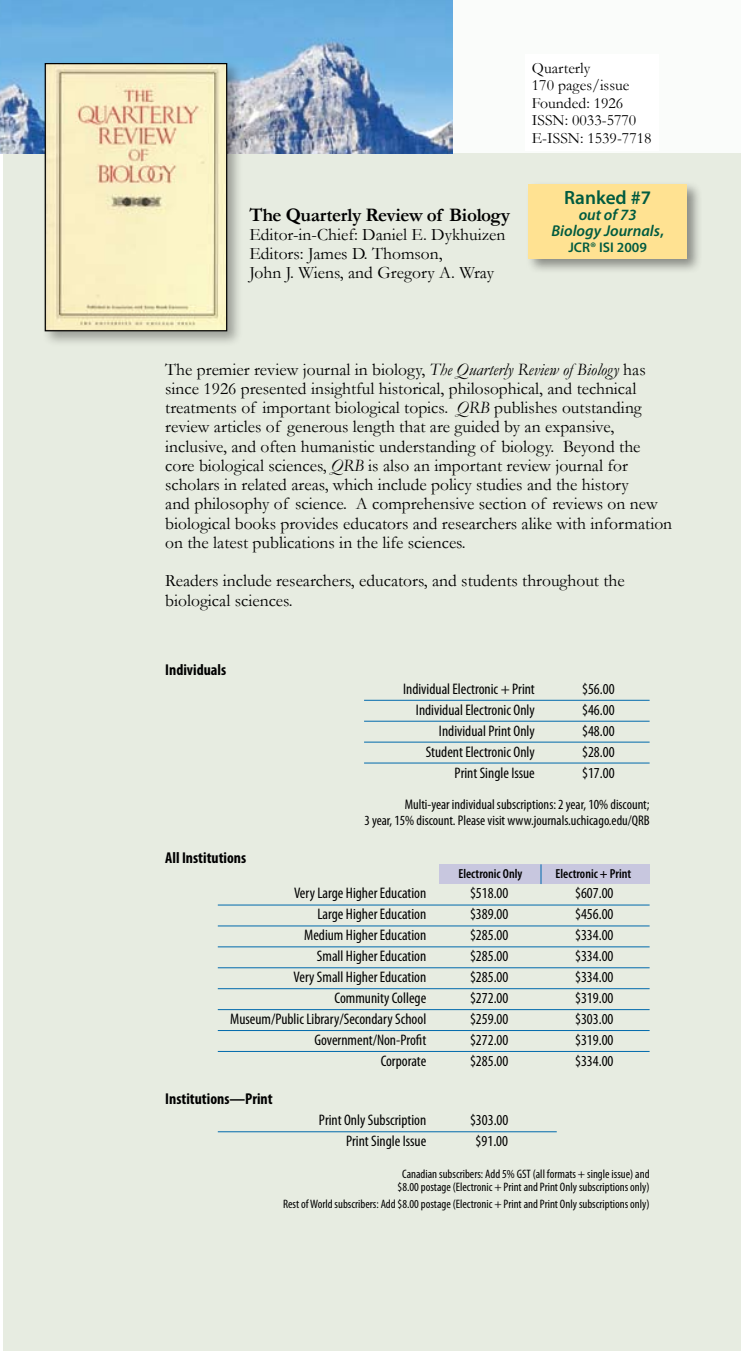
<style>
.page{position:relative;width:741px;height:1351px;background:#fff}
.page>*{position:absolute;margin:0;border:0;box-sizing:border-box;transform-origin:0 0}
.t1{font:700 19.25px "Garamond";letter-spacing:-.02em;color:#000}
.t2{font:600 19.25px "Myriad Pro";color:#005b40}
.t3{font:17.5px/19.2px "Garamond";color:#000}
.t4{font:15.75px/17.5px "Garamond";color:#000}
.t5{font:700 condensed 15.75px "Myriad Pro";color:#000}
.t6{font:italic 600 15.75px/15.8px "Myriad Pro";color:#005b40;text-align:center}
.t7{font:condensed 15.4px "Myriad Pro";color:#000}
.t8{font:condensed 14px/15.8px "Myriad Pro";color:#000;text-align:right}
.t9{font:600 14px "Myriad Pro";color:#005b40}
.t10{font:600 condensed 13.12px "Myriad Pro";color:#000}
.t11{font:condensed 12.25px/13.1px "Myriad Pro";color:#000;text-align:center}
.s1{font-style:normal}
.s2{font-style:italic}
</style>
<div class="page">
<div style="left:3px;top:0;width:737px;height:1351px;background:#e7ece1"></div>
<img style="left:0;top:0;width:452px;height:153px">
<div style="left:453px;top:0;width:287px;height:153px;background:#fff"></div>
<div style="left:42px;top:60px;width:209px;height:295px;background:#000;opacity:.32"></div>
<img style="left:47px;top:65px;width:178px;height:264px">
<div style="left:45px;top:63px;width:182px;height:268px;border:1px solid #000"></div>
<div style="left:525px;top:181px;width:184px;height:101px;background:#000;opacity:.41"></div>
<div style="left:528px;top:184px;width:158px;height:75px;background:#ffe292"></div>
<hr style="left:364px;top:700px;width:285px;height:1px;background:#0069ac">
<hr style="left:364px;top:721px;width:285px;height:1px;background:#0069ac">
<hr style="left:364px;top:742px;width:285px;height:1px;background:#0069ac">
<hr style="left:364px;top:763px;width:285px;height:1px;background:#0069ac">
<hr style="left:218px;top:905px;width:431px;height:1px;background:#0069ac">
<hr style="left:218px;top:926px;width:431px;height:1px;background:#0069ac">
<hr style="left:218px;top:947px;width:431px;height:1px;background:#0069ac">
<hr style="left:218px;top:967px;width:431px;height:1px;background:#0069ac">
<hr style="left:218px;top:988px;width:431px;height:1px;background:#0069ac">
<hr style="left:218px;top:1009px;width:431px;height:1px;background:#0069ac">
<hr style="left:218px;top:1030px;width:431px;height:1px;background:#0069ac">
<hr style="left:218px;top:1051px;width:431px;height:1px;background:#0069ac">
<hr style="left:218px;top:1131px;width:338px;height:1px;background:#0069ac">
<div style="left:439px;top:864px;width:210px;height:20px;background:#c8c7df"></div>
<svg style="left:540px;top:864px;width:1px;height:20px"></svg>
<p class="t1" style="left:249px;top:203px;width:262px">The Quarterly Review of Biology</p>
<p class="t3" style="left:249px;top:224px;width:257px">Editor-in-Chief: Daniel E. Dykhuizen<br>Editors: James D. Thomson,<br>John J. Wiens, and Gregory A. Wray</p>
<p class="t4" style="left:531px;top:59px;width:121px">Quarterly<br>170 pages/issue<br>Founded: 1926<br>ISSN: 0033-5770<br>E-ISSN: 1539-7718</p>
<p class="t2" style="left:563px;top:186px;width:89px">Ranked #7</p>
<p class="t6" style="left:551px;top:207px;width:114px">out of 73<br>Biology Journals<span class="s1">,</span></p>
<p class="t9" style="left:568px;top:238px;width:80px">JCR® ISI 2009</p>
<p class="t3" style="left:165px;top:359px;width:508px">The premier review journal in biology, <span class="s2">The Quarterly Review of Biology</span> has since 1926 presented insightful historical, philosophical, and technical treatments of important biological topics. <span class="s2">QRB</span> publishes outstanding review articles of generous length that are guided by an expansive, inclusive, and often humanistic understanding of biology. Beyond the core biological sciences, <span class="s2">QRB</span> is also an important review journal for scholars in related areas, which include policy studies and the history<br>and philosophy of science. A comprehensive section of reviews on new biological books provides educators and researchers alike with information on the latest publications in the life sciences.</p>
<p class="t3" style="left:165px;top:571px;width:461px">Readers include researchers, educators, and students throughout the biological sciences.</p>
<p class="t5" style="left:165px;top:660px;width:62px">Individuals</p>
<p class="t5" style="left:165px;top:848px;width:82px">All Institutions</p>
<p class="t7" style="left:403px;top:679px;width:133px">Individual Electronic + Print</p>
<p class="t7" style="left:582px;top:679px;width:34px">$56.00</p>
<p class="t7" style="left:416px;top:700px;width:120px">Individual Electronic Only</p>
<p class="t7" style="left:582px;top:700px;width:34px">$46.00</p>
<p class="t7" style="left:439px;top:721px;width:97px">Individual Print Only</p>
<p class="t7" style="left:582px;top:721px;width:34px">$48.00</p>
<p class="t7" style="left:425px;top:742px;width:110px">Student Electronic Only</p>
<p class="t7" style="left:582px;top:742px;width:34px">$28.00</p>
<p class="t7" style="left:454px;top:763px;width:82px">Print Single Issue</p>
<p class="t7" style="left:582px;top:763px;width:34px">$17.00</p>
<p class="t8" style="left:364px;top:797px;width:286px">Multi-year individual subscriptions: 2 year, 10% discount;<br>3 year, 15% discount. Please visit www.journals.uchicago.edu/QRB</p>
<p class="t10" style="left:458px;top:866px;width:65px">Electronic Only</p>
<p class="t10" style="left:555px;top:866px;width:77px">Electronic + Print</p>
<p class="t7" style="left:294px;top:884px;width:134px">Very Large Higher Education</p>
<p class="t7" style="left:470px;top:884px;width:40px">$518.00</p>
<p class="t7" style="left:575px;top:884px;width:40px">$607.00</p>
<p class="t7" style="left:317px;top:905px;width:110px">Large Higher Education</p>
<p class="t7" style="left:470px;top:905px;width:40px">$389.00</p>
<p class="t7" style="left:575px;top:905px;width:40px">$456.00</p>
<p class="t7" style="left:304px;top:926px;width:123px">Medium Higher Education</p>
<p class="t7" style="left:470px;top:926px;width:40px">$285.00</p>
<p class="t7" style="left:575px;top:926px;width:40px">$334.00</p>
<p class="t7" style="left:317px;top:947px;width:111px">Small Higher Education</p>
<p class="t7" style="left:470px;top:947px;width:40px">$285.00</p>
<p class="t7" style="left:575px;top:947px;width:40px">$334.00</p>
<p class="t7" style="left:293px;top:968px;width:134px">Very Small Higher Education</p>
<p class="t7" style="left:470px;top:968px;width:40px">$285.00</p>
<p class="t7" style="left:575px;top:968px;width:40px">$334.00</p>
<p class="t7" style="left:334px;top:989px;width:93px">Community College</p>
<p class="t7" style="left:470px;top:989px;width:40px">$272.00</p>
<p class="t7" style="left:575px;top:989px;width:40px">$319.00</p>
<p class="t7" style="left:230px;top:1010px;width:197px">Museum/Public Library/Secondary School</p>
<p class="t7" style="left:470px;top:1010px;width:40px">$259.00</p>
<p class="t7" style="left:575px;top:1010px;width:40px">$303.00</p>
<p class="t7" style="left:314px;top:1031px;width:113px">Government/Non-Profit</p>
<p class="t7" style="left:470px;top:1031px;width:40px">$272.00</p>
<p class="t7" style="left:575px;top:1031px;width:40px">$319.00</p>
<p class="t7" style="left:380px;top:1052px;width:47px">Corporate</p>
<p class="t7" style="left:470px;top:1052px;width:40px">$285.00</p>
<p class="t7" style="left:575px;top:1052px;width:40px">$334.00</p>
<p class="t5" style="left:165px;top:1089px;width:109px">Institutions—Print</p>
<p class="t7" style="left:319px;top:1111px;width:109px">Print Only Subscription</p>
<p class="t7" style="left:470px;top:1111px;width:40px">$303.00</p>
<p class="t7" style="left:346px;top:1132px;width:82px">Print Single Issue</p>
<p class="t7" style="left:475px;top:1132px;width:34px">$91.00</p>
<p class="t11" style="left:397px;top:1167px;width:253px">Canadian subscribers: Add 5% GST (all formats + single issue) and $8.00 postage (Electronic + Print and Print Only subscriptions only)</p>
<p class="t11" style="left:283px;top:1198px;width:368px">Rest of World subscribers: Add $8.00 postage (Electronic + Print and Print Only subscriptions only)</p>
</div>
